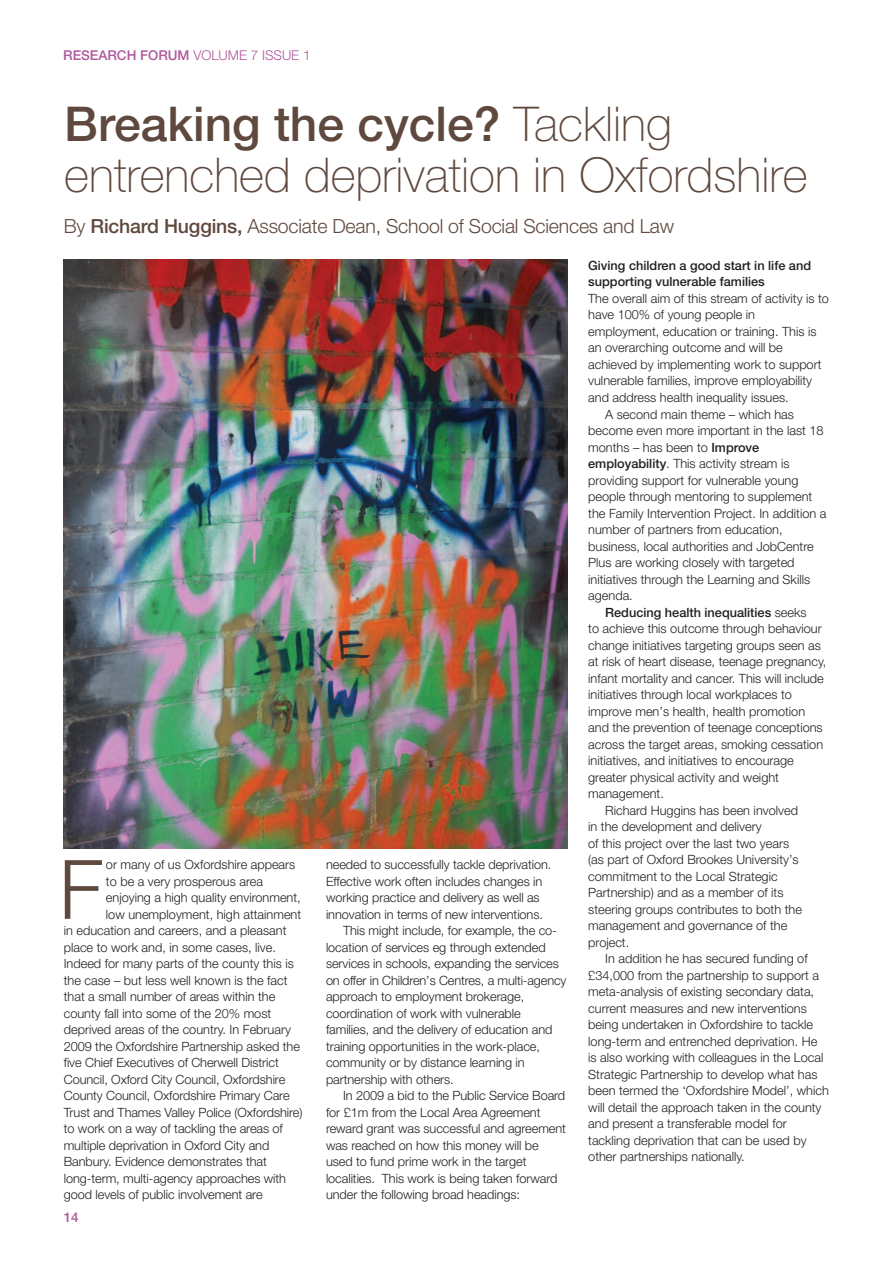
<style>
.page{position:relative;width:893px;height:1263px;background:#fff}
.page>*{position:absolute;margin:0;border:0;box-sizing:border-box;transform-origin:0 0}
.t1{font:300 82.05px "Helvetica Neue";color:#5f493e}
.t2{font:100 48px/51px "Helvetica Neue";color:#5f493e}
.t3{font:300 19.5px "Helvetica Neue";letter-spacing:-.01em;color:#5f493e}
.t4{font:500 13.5px "Helvetica Neue";color:#af589c}
.t5{font:300 12.75px "Helvetica Neue";color:#231f20}
.t6{font:500 12.75px/16.5px "Helvetica Neue";color:#231f20}
.s1{font-weight:300}
.s2{font-weight:500}
</style>
<div class="page">
<img style="left:64px;top:260px;width:504px;height:588px">
<p class="t4" style="left:63px;top:50px;width:249px">RESEARCH FORUM <span class="s1">VOLUME 7 ISSUE 1</span></p>
<h2 class="t2" style="left:64px;top:103px;width:745px"><span class="s2">Breaking the cycle?</span> Tackling entrenched deprivation in Oxfordshire</h2>
<h3 class="t3" style="left:64px;top:219px;width:612px">By <span class="s2">Richard Huggins,</span> Associate Dean, School of Social Sciences and Law</h3>
<h1 class="t1" style="left:59px;top:860px;width:46px">F</h1>
<p class="t5" style="left:106px;top:860px;width:191px">or many of us Oxfordshire appears</p>
<p class="t5" style="left:106px;top:877px;width:159px">to be a very prosperous area</p>
<p class="t5" style="left:106px;top:893px;width:196px">enjoying a high quality environment,</p>
<p class="t5" style="left:106px;top:910px;width:197px">low unemployment, high attainment</p>
<p class="t5" style="left:64px;top:926px;width:224px">in education and careers, and a pleasant</p>
<p class="t5" style="left:64px;top:943px;width:214px">place to work and, in some cases, live.</p>
<p class="t5" style="left:64px;top:959px;width:232px">Indeed for many parts of the county this is</p>
<p class="t5" style="left:64px;top:976px;width:225px">the case – but less well known is the fact</p>
<p class="t5" style="left:64px;top:992px;width:213px">that a small number of areas within the</p>
<p class="t5" style="left:64px;top:1009px;width:209px">county fall into some of the 20% most</p>
<p class="t5" style="left:64px;top:1025px;width:229px">deprived areas of the country. In February</p>
<p class="t5" style="left:64px;top:1042px;width:238px">2009 the Oxfordshire Partnership asked the</p>
<p class="t5" style="left:64px;top:1058px;width:217px">five Chief Executives of Cherwell District</p>
<p class="t5" style="left:64px;top:1075px;width:223px">Council, Oxford City Council, Oxfordshire</p>
<p class="t5" style="left:64px;top:1091px;width:227px">County Council, Oxfordshire Primary Care</p>
<p class="t5" style="left:64px;top:1108px;width:240px">Trust and Thames Valley Police (Oxfordshire)</p>
<p class="t5" style="left:64px;top:1124px;width:221px">to work on a way of tackling the areas of</p>
<p class="t5" style="left:64px;top:1141px;width:207px">multiple deprivation in Oxford City and</p>
<p class="t5" style="left:64px;top:1157px;width:205px">Banbury. Evidence demonstrates that</p>
<p class="t5" style="left:64px;top:1174px;width:224px">long-term, multi-agency approaches with</p>
<p class="t5" style="left:64px;top:1190px;width:200px">good levels of public involvement are</p>
<p class="t4" style="left:64px;top:1212px;width:16px">14</p>
<p class="t5" style="left:326px;top:860px;width:227px">needed to successfully tackle deprivation.</p>
<p class="t5" style="left:326px;top:877px;width:218px">Effective work often includes changes in</p>
<p class="t5" style="left:326px;top:893px;width:215px">working practice and delivery as well as</p>
<p class="t5" style="left:326px;top:910px;width:219px">innovation in terms of new interventions.</p>
<p class="t5" style="left:343px;top:926px;width:215px">This might include, for example, the co-</p>
<p class="t5" style="left:326px;top:943px;width:221px">location of services eg through extended</p>
<p class="t5" style="left:326px;top:959px;width:234px">services in schools, expanding the services</p>
<p class="t5" style="left:326px;top:976px;width:242px">on offer in Children’s Centres, a multi-agency</p>
<p class="t5" style="left:326px;top:992px;width:200px">approach to employment brokerage,</p>
<p class="t5" style="left:326px;top:1009px;width:196px">coordination of work with vulnerable</p>
<p class="t5" style="left:326px;top:1025px;width:228px">families, and the delivery of education and</p>
<p class="t5" style="left:326px;top:1042px;width:215px">training opportunities in the work-place,</p>
<p class="t5" style="left:326px;top:1058px;width:200px">community or by distance learning in</p>
<p class="t5" style="left:326px;top:1075px;width:129px">partnership with others.</p>
<p class="t5" style="left:343px;top:1091px;width:224px">In 2009 a bid to the Public Service Board</p>
<p class="t5" style="left:326px;top:1108px;width:216px">for £1m from the Local Area Agreement</p>
<p class="t5" style="left:326px;top:1124px;width:241px">reward grant was successful and agreement</p>
<p class="t5" style="left:326px;top:1141px;width:214px">was reached on how this money will be</p>
<p class="t5" style="left:326px;top:1157px;width:202px">used to fund prime work in the target</p>
<p class="t5" style="left:326px;top:1174px;width:233px">localities. This work is being taken forward</p>
<p class="t5" style="left:326px;top:1190px;width:196px">under the following broad headings:</p>
<p class="t6" style="left:588px;top:258px;width:224px">Giving children a good start in life and supporting vulnerable families</p>
<p class="t5" style="left:588px;top:294px;width:242px">The overall aim of this stream of activity is to</p>
<p class="t5" style="left:588px;top:310px;width:168px">have 100% of young people in</p>
<p class="t5" style="left:588px;top:327px;width:230px">employment, education or training. This is</p>
<p class="t5" style="left:588px;top:343px;width:196px">an overarching outcome and will be</p>
<p class="t5" style="left:588px;top:360px;width:235px">achieved by implementing work to support</p>
<p class="t5" style="left:588px;top:376px;width:225px">vulnerable families, improve employability</p>
<p class="t5" style="left:588px;top:393px;width:202px">and address health inequality issues.</p>
<p class="t5" style="left:605px;top:409px;width:190px">A second main theme – which has</p>
<p class="t5" style="left:588px;top:426px;width:237px">become even more important in the last 18</p>
<p class="t5" style="left:588px;top:442px;width:173px">months – has been to <span class="s2">Improve</span></p>
<p class="t5" style="left:588px;top:459px;width:203px"><span class="s2">employability</span>. This activity stream is</p>
<p class="t5" style="left:588px;top:475px;width:212px">providing support for vulnerable young</p>
<p class="t5" style="left:588px;top:492px;width:226px">people through mentoring to supplement</p>
<p class="t5" style="left:588px;top:508px;width:240px">the Family Intervention Project. In addition a</p>
<p class="t5" style="left:588px;top:525px;width:196px">number of partners from education,</p>
<p class="t5" style="left:588px;top:541px;width:227px">business, local authorities and JobCentre</p>
<p class="t5" style="left:588px;top:558px;width:208px">Plus are working closely with targeted</p>
<p class="t5" style="left:588px;top:574px;width:223px">initiatives through the Learning and Skills</p>
<p class="t5" style="left:588px;top:591px;width:46px">agenda.</p>
<p class="t6" style="left:605px;top:605px;width:203px">Reducing health inequalities <span class="s1">seeks</span></p>
<p class="t5" style="left:588px;top:624px;width:235px">to achieve this outcome through behaviour</p>
<p class="t5" style="left:588px;top:640px;width:234px">change initiatives targeting groups seen as</p>
<p class="t5" style="left:588px;top:657px;width:240px">at risk of heart disease, teenage pregnancy,</p>
<p class="t5" style="left:588px;top:673px;width:237px">infant mortality and cancer. This will include</p>
<p class="t5" style="left:588px;top:690px;width:205px">initiatives through local workplaces to</p>
<p class="t5" style="left:588px;top:706px;width:218px">improve men’s health, health promotion</p>
<p class="t5" style="left:588px;top:723px;width:236px">and the prevention of teenage conceptions</p>
<p class="t5" style="left:588px;top:739px;width:236px">across the target areas, smoking cessation</p>
<p class="t5" style="left:588px;top:756px;width:207px">initiatives, and initiatives to encourage</p>
<p class="t5" style="left:588px;top:772px;width:192px">greater physical activity and weight</p>
<p class="t5" style="left:588px;top:789px;width:77px">management.</p>
<p class="t5" style="left:605px;top:805px;width:194px">Richard Huggins has been involved</p>
<p class="t5" style="left:588px;top:822px;width:175px">in the development and delivery</p>
<p class="t5" style="left:588px;top:838px;width:202px">of this project over the last two years</p>
<p class="t5" style="left:588px;top:855px;width:212px">(as part of Oxford Brookes University’s</p>
<p class="t5" style="left:588px;top:871px;width:191px">commitment to the Local Strategic</p>
<p class="t5" style="left:588px;top:888px;width:197px">Partnership) and as a member of its</p>
<p class="t5" style="left:588px;top:904px;width:215px">steering groups contributes to both the</p>
<p class="t5" style="left:588px;top:921px;width:201px">management and governance of the</p>
<p class="t5" style="left:588px;top:937px;width:43px">project.</p>
<p class="t5" style="left:605px;top:954px;width:204px">In addition he has secured funding of</p>
<p class="t5" style="left:588px;top:970px;width:232px">£34,000 from the partnership to support a</p>
<p class="t5" style="left:588px;top:987px;width:227px">meta-analysis of existing secondary data,</p>
<p class="t5" style="left:588px;top:1003px;width:220px">current measures and new interventions</p>
<p class="t5" style="left:588px;top:1020px;width:226px">being undertaken in Oxfordshire to tackle</p>
<p class="t5" style="left:588px;top:1036px;width:231px">long-term and entrenched deprivation. He</p>
<p class="t5" style="left:588px;top:1053px;width:237px">is also working with colleagues in the Local</p>
<p class="t5" style="left:588px;top:1069px;width:231px">Strategic Partnership to develop what has</p>
<p class="t5" style="left:588px;top:1086px;width:242px">been termed the ‘Oxfordshire Model’, which</p>
<p class="t5" style="left:588px;top:1102px;width:235px">will detail the approach taken in the county</p>
<p class="t5" style="left:588px;top:1119px;width:200px">and present a transferable model for</p>
<p class="t5" style="left:588px;top:1135px;width:220px">tackling deprivation that can be used by</p>
<p class="t5" style="left:588px;top:1152px;width:158px">other partnerships nationally.</p>
</div>
